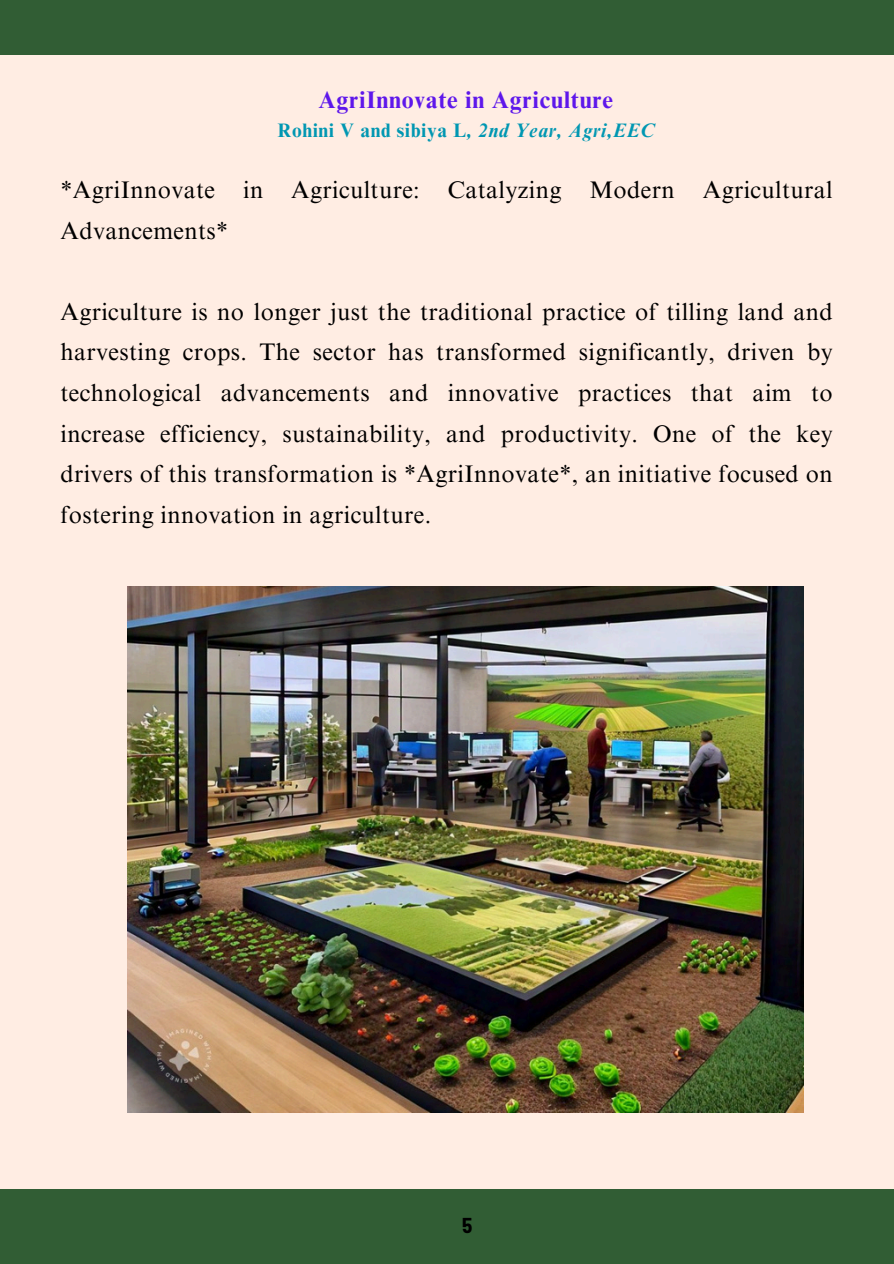
<style>
.page{position:relative;width:894px;height:1264px;background:#fff}
.page>*{position:absolute;margin:0;border:0;box-sizing:border-box;transform-origin:0 0}
.t1{font:24px/40.5px "Times NRMT Pro";letter-spacing:.015em;color:#000}
.t2{font:700 24px "Times NRMT Pro";letter-spacing:.03em;color:#5e17eb}
.t3{font:700 semi-condensed 21px "Barlow";color:#000}
.t4{font:700 19.5px "Times NRMT Pro";letter-spacing:.03em;color:#0097b2}
.s1{font-style:italic}
</style>
<div class="page">
<div style="left:0;top:0;width:893px;height:1263px;background:#ffede3"></div>
<div style="left:0;top:1188px;width:893px;height:75px;background:#315d34"></div>
<div style="left:0;top:0;width:893px;height:55px;background:#315d34"></div>
<img style="left:127px;top:586px;width:676px;height:526px">
<p class="t2" style="left:318px;top:91px;width:296px">AgriInnovate in Agriculture</p>
<p class="t4" style="left:277px;top:123px;width:378px">Rohini V and sibiya L<span class="s1">, 2nd Year, Agri,EEC</span></p>
<p class="t1" style="left:60px;top:173px;width:773px">*AgriInnovate in Agriculture: Catalyzing Modern Agricultural<br>Advancements*</p>
<p class="t1" style="left:60px;top:294px;width:773px;text-align:justify">Agriculture is no longer just the traditional practice of tilling land and harvesting crops. The sector has transformed significantly, driven by technological advancements and innovative practices that aim to increase efficiency, sustainability, and productivity. One of the key drivers of this transformation is *AgriInnovate*, an initiative focused on fostering innovation in agriculture.</p>
<p class="t3" style="left:462px;top:1211px;width:12px">5</p>
</div>
